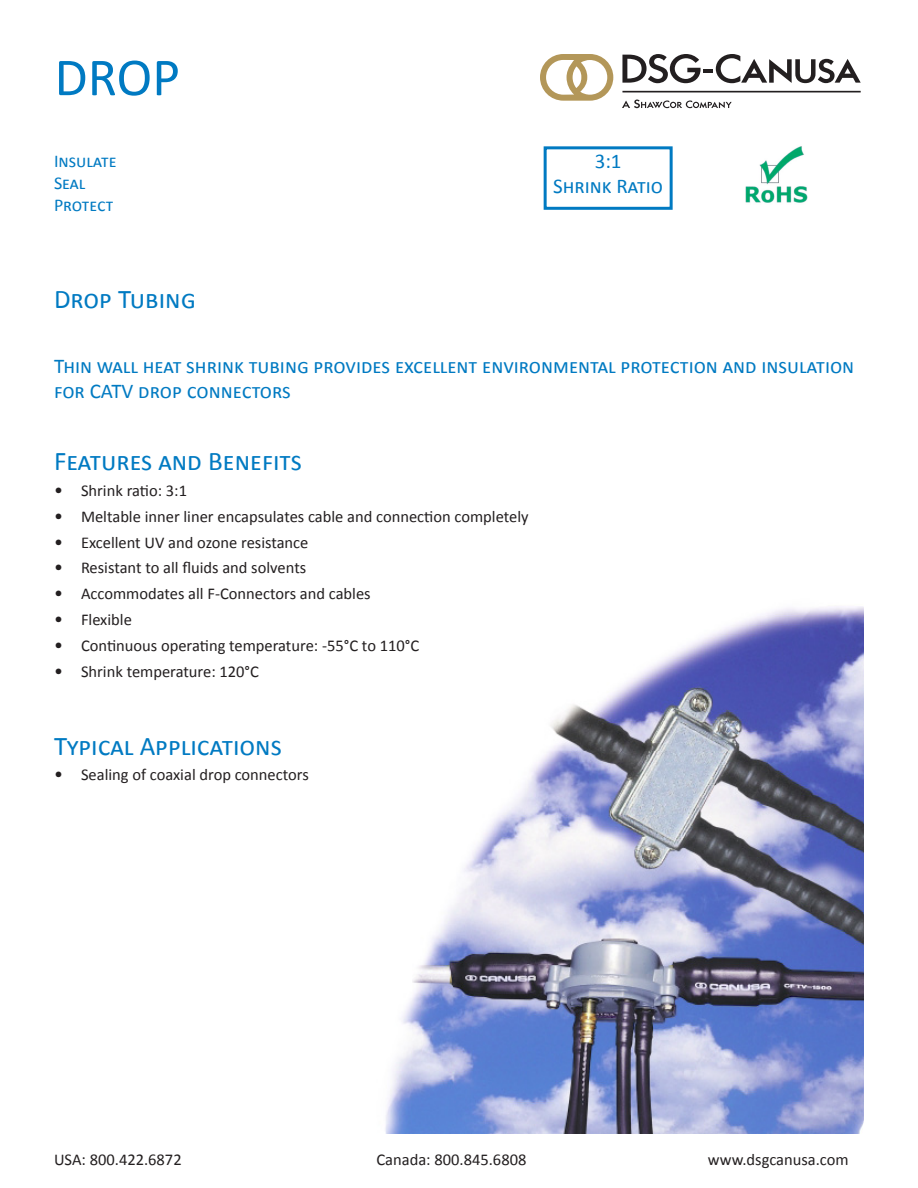
<style>
.page{position:relative;width:918px;height:1188px;background:#fff}
.page>*{position:absolute;margin:0;border:0;box-sizing:border-box;transform-origin:0 0}
.t1{font:54px "Calibri";color:#007ac2}
.t2{font:27px "Calibri";color:#007ac2}
.t3{font:21px/25.2px "Calibri";color:#007ac2}
.t4{font:18px "Calibri";color:#007ac2}
.t5{font:16.5px "Calibri";color:#231f20}
.s1{font-size:18px}
</style>
<div class="page">
<svg style="left:622px;top:54px;width:79px;height:29px"></svg>
<hr style="left:703px;top:69px;width:10px;height:4px;background:#231f20">
<svg style="left:716px;top:54px;width:145px;height:29px"></svg>
<svg style="left:622px;top:100px;width:110px;height:8px"></svg>
<hr style="left:622px;top:91px;width:239px;height:1px;background:#231f20">
<svg style="left:540px;top:54px;width:73px;height:47px"></svg>
<div style="left:544px;top:146px;width:129px;height:64px;border:3px solid #007ac2"></div>
<img style="left:745px;top:146px;width:63px;height:57px">
<img style="left:385px;top:606px;width:479px;height:528px">
<p class="t1" style="left:55px;top:44px;width:127px">DROP</p>
<p class="t4" style="left:54px;top:150px;width:64px">Insulate</p>
<p class="t4" style="left:54px;top:172px;width:33px">Seal</p>
<p class="t4" style="left:54px;top:193px;width:61px">Protect</p>
<p class="t2" style="left:54px;top:283px;width:143px">Drop Tubing</p>
<p class="t3" style="left:595px;top:148px;width:28px">3:1</p>
<p class="t3" style="left:553px;top:173px;width:112px">Shrink Ratio</p>
<p class="t3" style="left:54px;top:352px;width:802px">Thin wall heat shrink tubing provides excellent environmental protection and insulation for CATV drop connectors</p>
<p class="t2" style="left:54px;top:445px;width:250px">Features and Benefits</p>
<p class="t5" style="left:54px;top:480px;width:135px"><span class="s1">•</span> Shrink ratio: 3:1</p>
<p class="t5" style="left:54px;top:506px;width:476px"><span class="s1">•</span> Meltable inner liner encapsulates cable and connection completely</p>
<p class="t5" style="left:54px;top:532px;width:256px"><span class="s1">•</span> Excellent UV and ozone resistance</p>
<p class="t5" style="left:54px;top:558px;width:254px"><span class="s1">•</span> Resistant to all fluids and solvents</p>
<p class="t5" style="left:54px;top:584px;width:318px"><span class="s1">•</span> Accommodates all F-Connectors and cables</p>
<p class="t5" style="left:54px;top:609px;width:79px"><span class="s1">•</span> Flexible</p>
<p class="t5" style="left:54px;top:635px;width:367px"><span class="s1">•</span> Continuous operating temperature: -55°C to 110°C</p>
<p class="t5" style="left:54px;top:661px;width:207px"><span class="s1">•</span> Shrink temperature: 120°C</p>
<p class="t2" style="left:54px;top:729px;width:229px">Typical Applications</p>
<p class="t5" style="left:54px;top:765px;width:256px"><span class="s1">•</span> Sealing of coaxial drop connectors</p>
<p class="t5" style="left:54px;top:1149px;width:129px">USA: 800.422.6872</p>
<p class="t5" style="left:376px;top:1149px;width:151px">Canada: 800.845.6808</p>
<p class="t5" style="left:708px;top:1149px;width:142px">www.dsgcanusa.com</p>
</div>
